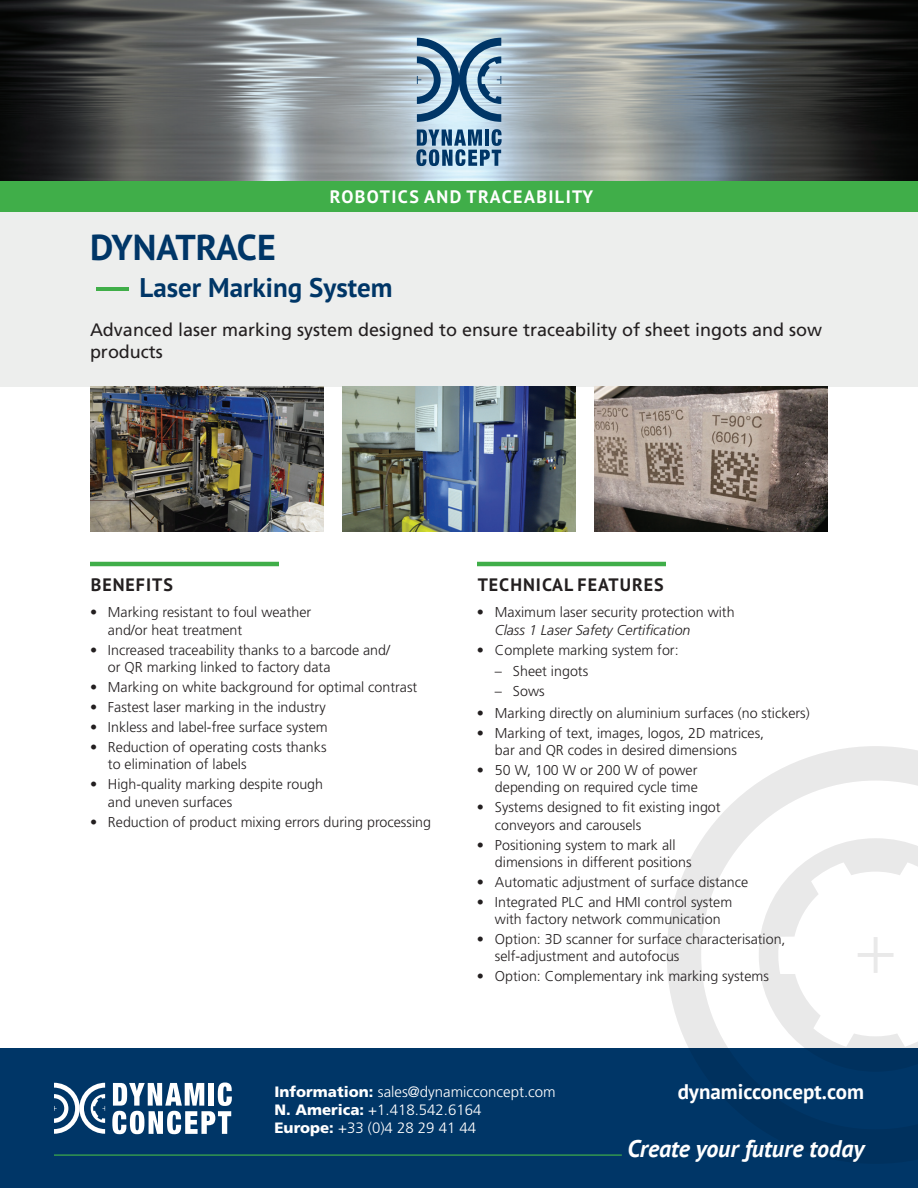
<style>
.page{position:relative;width:918px;height:1188px;background:#fff}
.page>*{position:absolute;margin:0;border:0;box-sizing:border-box;transform-origin:0 0}
.t1{font:700 36px "PT Sans Pro";letter-spacing:-.015em;color:#003667}
.t2{font:700 27px "PT Sans Pro";color:#003667}
.t3{font:italic 700 24px "PT Sans";color:#fff}
.t4{font:700 21px "PT Sans";color:#fff}
.t5{font:18px/21.6px "Frutiger LT Std";color:#231f20}
.t6{font:700 18px "PT Sans Pro";letter-spacing:.055em;color:#231f20}
.t7{font:700 18px "PT Sans Pro";letter-spacing:.08em;color:#fff}
.t8{font:300 15px/18px "Frutiger LT Std";color:#fff}
.t9{font:300 14.25px/17.1px "Frutiger LT Std";color:#231f20}
.t10{font:italic 300 14.25px "Frutiger LT Std";color:#231f20}
.s1{color:#40ae49}
.s2{font-weight:900}
</style>
<div class="page">
<div style="left:0;top:1048px;width:918px;height:140px;background:#003667"></div>
<svg style="left:667px;top:746px;width:251px;height:302px"></svg>
<img style="left:0;top:0;width:918px;height:181px">
<svg style="left:112px;top:1083px;width:120px;height:51px"></svg>
<svg style="left:54px;top:1083px;width:51px;height:51px"></svg>
<hr style="left:54px;top:1154px;width:568px;height:2px;background:#40ae49">
<div style="left:0;top:181px;width:918px;height:32px;background:#40ae49"></div>
<div style="left:0;top:213px;width:918px;height:64px;background:#edeeed"></div>
<div style="left:0;top:276px;width:918px;height:45px;background:#edeeed"></div>
<div style="left:0;top:312px;width:918px;height:74px;background:#edeeed"></div>
<hr style="left:90px;top:562px;width:189px;height:4px;background:#40ae49">
<hr style="left:477px;top:562px;width:189px;height:4px;background:#40ae49">
<img style="left:90px;top:386px;width:234px;height:146px">
<img style="left:342px;top:386px;width:234px;height:146px">
<img style="left:594px;top:386px;width:234px;height:146px">
<svg style="left:416px;top:129px;width:86px;height:37px;background:#638aa9"></svg>
<svg style="left:417px;top:38px;width:84px;height:84px;background:#7fa1ba"></svg>
<p class="t7" style="left:330px;top:190px;width:265px">ROBOTICS AND TRACEABILITY</p>
<h1 class="t1" style="left:90px;top:234px;width:187px">DYNATRACE</h1>
<h2 class="t2" style="left:90px;top:277px;width:304px"><span class="s1">—</span>Laser Marking System</h2>
<p class="t5" style="left:90px;top:321px;width:734px">Advanced laser marking system designed to ensure traceability of sheet ingots and sow products</p>
<p class="t6" style="left:91px;top:579px;width:84px">BENEFITS</p>
<p class="t9" style="left:108px;top:605px;width:205px;text-indent:-18px">• Marking resistant to foul weather and/or heat treatment</p>
<p class="t9" style="left:108px;top:642px;width:284px;text-indent:-18px">• Increased traceability thanks to a barcode and/ or QR marking linked to factory data</p>
<p class="t9" style="left:90px;top:679px;width:329px">• Marking on white background for optimal contrast</p>
<p class="t9" style="left:90px;top:700px;width:237px">• Fastest laser marking in the industry</p>
<p class="t9" style="left:90px;top:720px;width:239px">• Inkless and label‑free surface system</p>
<p class="t9" style="left:108px;top:740px;width:220px;text-indent:-18px">• Reduction of operating costs thanks to elimination of labels</p>
<p class="t9" style="left:108px;top:777px;width:217px;text-indent:-18px">• High‑quality marking despite rough and uneven surfaces</p>
<p class="t9" style="left:90px;top:814px;width:343px">• Reduction of product mixing errors during processing</p>
<p class="t6" style="left:478px;top:579px;width:188px">TECHNICAL FEATURES</p>
<p class="t9" style="left:477px;top:605px;width:259px">• Maximum laser security protection with</p>
<p class="t10" style="left:495px;top:624px;width:197px">Class 1 Laser Safety Certification</p>
<p class="t9" style="left:477px;top:642px;width:203px">• Complete marking system for:</p>
<p class="t9" style="left:495px;top:664px;width:95px">– Sheet ingots</p>
<p class="t9" style="left:495px;top:684px;width:51px">– Sows</p>
<p class="t9" style="left:477px;top:706px;width:334px">• Marking directly on aluminium surfaces (no stickers)</p>
<p class="t9" style="left:495px;top:726px;width:271px;text-indent:-18px">• Marking of text, images, logos, 2D matrices, bar and QR codes in desired dimensions</p>
<p class="t9" style="left:477px;top:763px;width:222px;text-align:right">• 50 W, 100 W or 200 W of power depending on required cycle time</p>
<p class="t9" style="left:495px;top:800px;width:227px;text-indent:-18px">• Systems designed to fit existing ingot conveyors and carousels</p>
<p class="t9" style="left:495px;top:837px;width:198px;text-indent:-18px">• Positioning system to mark all dimensions in different positions</p>
<p class="t9" style="left:477px;top:874px;width:273px">• Automatic adjustment of surface distance</p>
<p class="t9" style="left:477px;top:895px;width:257px;text-align:center">• Integrated PLC and HMI control system with factory network communication</p>
<p class="t9" style="left:495px;top:932px;width:292px;text-indent:-18px">• Option: 3D scanner for surface characterisation, self‑adjustment and autofocus</p>
<p class="t9" style="left:477px;top:969px;width:293px">• Option: Complementary ink marking systems</p>
<p class="t8" style="left:274px;top:1084px;width:283px"><span class="s2">Information:</span> sales@dynamicconcept.com<br><span class="s2">N. America:</span> +1.418.542.6164<br><span class="s2">Europe:</span> +33 (0)4 28 29 41 44</p>
<h3 class="t4" style="left:678px;top:1084px;width:188px">dynamicconcept.com</h3>
<h3 class="t3" style="left:628px;top:1139px;width:238px">Create your future today</h3>
</div>
